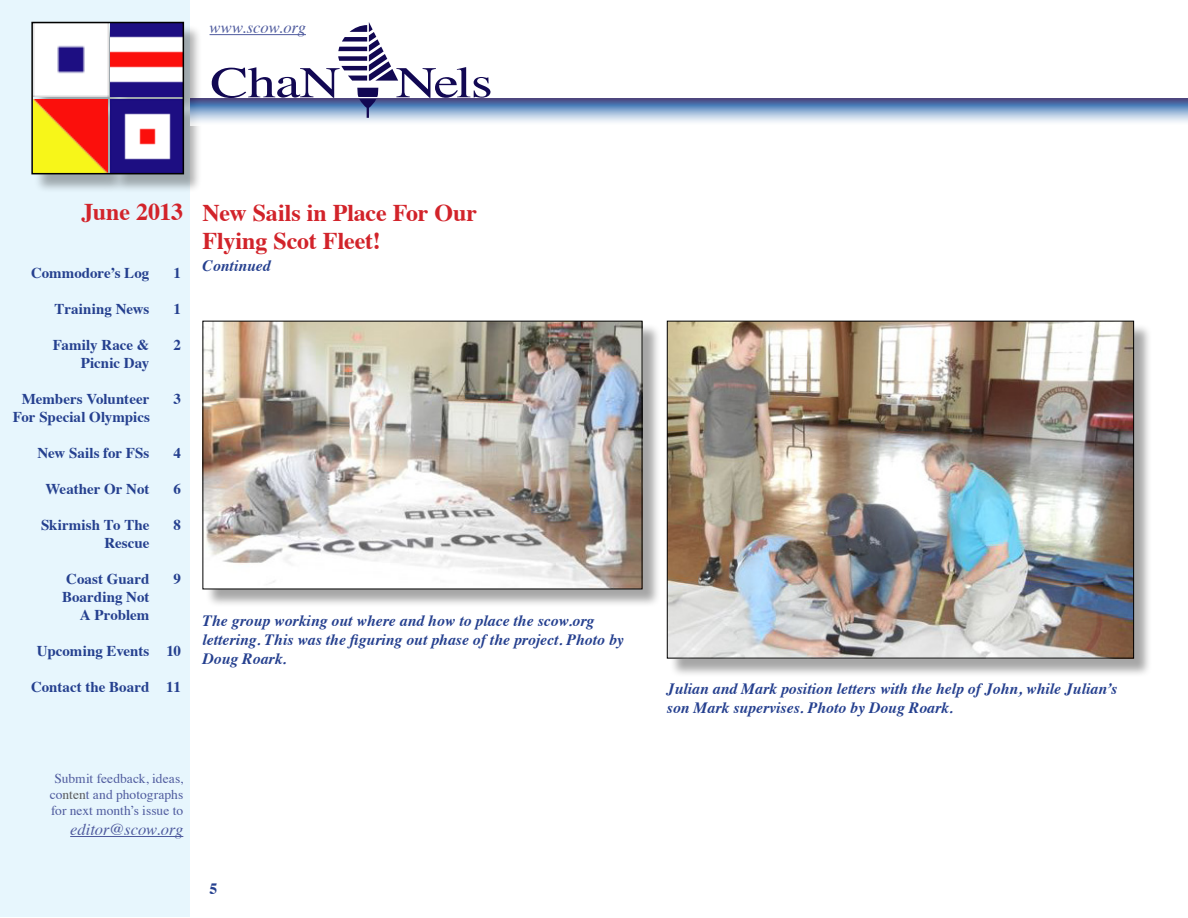
<style>
.page{position:relative;width:1188px;height:918px;background:#fff}
.page>*{position:absolute;margin:0;border:0;box-sizing:border-box;transform-origin:0 0}
.t1{font:43.95px "Times";letter-spacing:-.015em;color:#120853;scale:1.29 1}
.t2{font:700 24px/28.8px "Times";letter-spacing:-.005em;color:#d2232a}
.t3{font:italic 16.5px "Times";color:#4f5b9e}
.t4{font:italic 700 15.75px/18.9px "Times";color:#25408f}
.t5{font:700 15.75px "Times";color:#25408f}
.t6{font:700 15px/18px "Times";color:#25408f;text-align:right}
.t7{font:13.5px/16.2px "Times";color:#4f5b9e;text-align:center}
.s1{color:#58595b}
</style>
<div class="page">
<div style="left:0;top:1px;width:190px;height:916px;background:#e7f6fd"></div>
<hr style="left:210px;top:34px;width:96px;height:1px;background:#4f5b9e">
<div style="left:34px;top:24px;width:169px;height:169px;background:#000;opacity:.32"></div>
<img style="left:34px;top:25px;width:74px;height:72px">
<img style="left:111px;top:25px;width:70px;height:72px">
<img style="left:34px;top:100px;width:74px;height:71px">
<img style="left:111px;top:100px;width:70px;height:71px">
<div style="left:31px;top:22px;width:153px;height:152px;border:2px solid #000"></div>
<svg style="left:190px;top:99px;width:997px;height:26px"></svg>
<svg style="left:338px;top:22px;width:60px;height:59px"></svg>
<svg style="left:357px;top:88px;width:21px;height:30px"></svg>
<hr style="left:70px;top:836px;width:113px;height:1px;background:#4f5b9e">
<div style="left:205px;top:323px;width:456px;height:285px;background:#000;opacity:.35"></div>
<img style="left:204px;top:323px;width:436px;height:264px">
<div style="left:669px;top:323px;width:483px;height:354px;background:#000;opacity:.35"></div>
<img style="left:669px;top:323px;width:463px;height:333px">
<div style="left:667px;top:321px;width:467px;height:337px;border:1px solid #000"></div>
<p class="t3" style="left:210px;top:14px;width:98px">www.scow.org</p>
<h1 class="t1" style="left:210px;top:41px;width:102px">ChaN</h1>
<h1 class="t1" style="left:396px;top:41px;width:77px">Nels</h1>
<h2 class="t2" style="left:82px;top:195px;width:103px">June 2013</h2>
<p class="t6" style="left:31px;top:262px;width:120px">Commodore’s Log</p>
<p class="t6" style="left:173px;top:262px;width:9px">1</p>
<p class="t6" style="left:54px;top:298px;width:96px">Training News</p>
<p class="t6" style="left:173px;top:298px;width:9px">1</p>
<p class="t6" style="left:53px;top:334px;width:98px">Family Race &amp;</p>
<p class="t6" style="left:173px;top:334px;width:9px">2</p>
<p class="t6" style="left:81px;top:352px;width:70px">Picnic Day</p>
<p class="t6" style="left:22px;top:388px;width:129px">Members Volunteer</p>
<p class="t6" style="left:173px;top:388px;width:9px">3</p>
<p class="t6" style="left:13px;top:406px;width:139px">For Special Olympics</p>
<p class="t6" style="left:37px;top:442px;width:114px">New Sails for FSs</p>
<p class="t6" style="left:173px;top:442px;width:9px">4</p>
<p class="t6" style="left:45px;top:478px;width:105px">Weather Or Not</p>
<p class="t6" style="left:173px;top:478px;width:9px">6</p>
<p class="t6" style="left:41px;top:514px;width:110px">Skirmish To The</p>
<p class="t6" style="left:173px;top:514px;width:9px">8</p>
<p class="t6" style="left:105px;top:532px;width:46px">Rescue</p>
<p class="t6" style="left:66px;top:568px;width:85px">Coast Guard</p>
<p class="t6" style="left:173px;top:568px;width:9px">9</p>
<p class="t6" style="left:62px;top:586px;width:89px">Boarding Not<br>A Problem</p>
<p class="t6" style="left:37px;top:640px;width:145px">Upcoming Events 10</p>
<p class="t6" style="left:31px;top:676px;width:151px">Contact the Board 11</p>
<h2 class="t2" style="left:202px;top:195px;width:276px">New Sails in Place For Our<br>Flying Scot Fleet!</h2>
<p class="t4" style="left:202px;top:255px;width:70px">Continued</p>
<p class="t4" style="left:202px;top:610px;width:423px">The group working out where and how to place the scow.org lettering. This was the figuring out phase of the project. Photo by<br>Doug Roark.</p>
<p class="t7" style="left:50px;top:769px;width:135px">Submit feedback, ideas, co<span class="s1">nten</span>t and photographs for next month’s issue to</p>
<p class="t3" style="left:70px;top:815px;width:115px">editor@scow.org</p>
<p class="t5" style="left:210px;top:874px;width:9px">5</p>
<p class="t4" style="left:667px;top:678px;width:452px">Julian and Mark position letters with the help of John, while Julian’s son Mark supervises. Photo by Doug Roark.</p>
</div>
